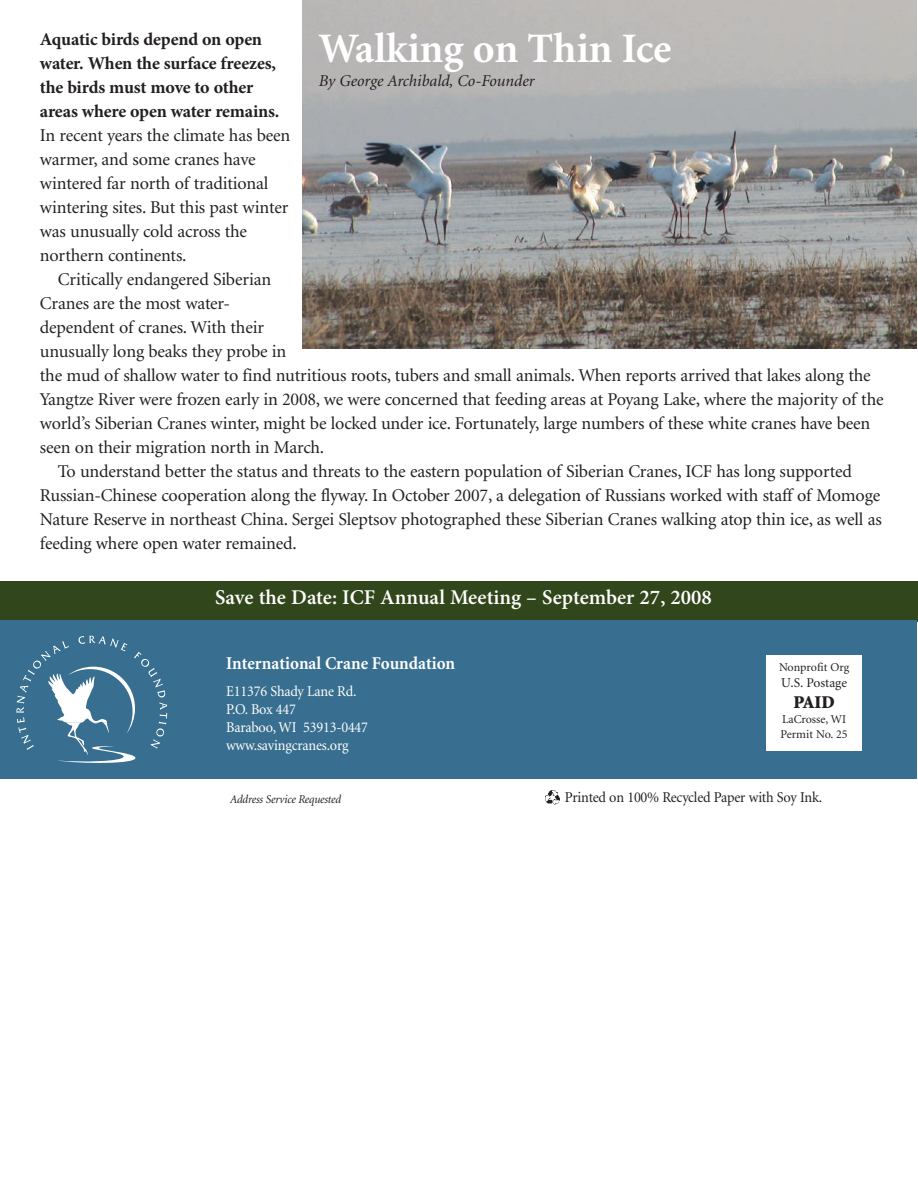
<style>
.page{position:relative;width:918px;height:1188px;background:#fff}
.page>*{position:absolute;margin:0;border:0;box-sizing:border-box;transform-origin:0 0}
.t1{font:700 42px "Minion";color:#fff}
.t2{font:600 21px "Minion Pro";color:#fff}
.t3{font:18px/24px "Minion";letter-spacing:-.01em;color:#231f20}
.t4{font:700 18px/24px "Minion Pro";letter-spacing:-.01em;color:#231f20}
.t5{font:700 18px "Minion";color:#fff;scale:.95 1}
.t6{font:900 18px "Minion";color:#231f20}
.t7{font:italic 16.5px "Minion";color:#231f20}
.t8{font:15px/18px "Minion";letter-spacing:-.015em;color:#fff;scale:.95 1}
.t9{font:15px "Minion";letter-spacing:-.015em;color:#231f20;scale:.95 1}
.t10{font:13.5px "Minion";color:#231f20}
.t11{font:12px/15px "Minion";color:#231f20}
.t12{font:italic 12px "Minion";letter-spacing:-.015em;color:#231f20;scale:.95 1}
</style>
<div class="page">
<div style="left:0;top:581px;width:918px;height:41px;background:#32461b"></div>
<div style="left:0;top:620px;width:917px;height:158px;background:#386e8f"></div>
<svg style="left:16px;top:636px;width:151px;height:128px;background:#507f9c"></svg>
<div style="left:766px;top:655px;width:96px;height:96px;background:#fff"></div>
<svg style="left:545px;top:791px;width:15px;height:13px"></svg>
<img style="left:302px;top:0;width:615px;height:349px">
<h1 class="t1" style="left:319px;top:32px;width:354px">Walking on Thin Ice</h1>
<p class="t7" style="left:319px;top:74px;width:217px">By George Archibald, Co-Founder</p>
<p class="t4" style="left:40px;top:29px;width:241px">Aquatic birds depend on open water. When the surface freezes, the birds must move to other areas where open water remains.</p>
<p class="t3" style="left:40px;top:125px;width:252px">In recent years the climate has been warmer, and some cranes have wintered far north of traditional wintering sites. But this past winter was unusually cold across the northern continents.</p>
<p class="t3" style="left:58px;top:268px;width:215px">Critically endangered Siberian</p>
<p class="t3" style="left:40px;top:292px;width:192px">Cranes are the most water-</p>
<p class="t3" style="left:40px;top:316px;width:226px">dependent of cranes. With their</p>
<p class="t3" style="left:40px;top:340px;width:248px">unusually long beaks they probe in</p>
<p class="t3" style="left:40px;top:364px;width:832px">the mud of shallow water to find nutritious roots, tubers and small animals. When reports arrived that lakes along the</p>
<p class="t3" style="left:40px;top:388px;width:845px">Yangtze River were frozen early in 2008, we were concerned that feeding areas at Poyang Lake, where the majority of the</p>
<p class="t3" style="left:40px;top:412px;width:832px">world’s Siberian Cranes winter, might be locked under ice. Fortunately, large numbers of these white cranes have been</p>
<p class="t3" style="left:40px;top:436px;width:286px">seen on their migration north in March.</p>
<p class="t3" style="left:58px;top:460px;width:795px">To understand better the status and threats to the eastern population of Siberian Cranes, ICF has long supported</p>
<p class="t3" style="left:40px;top:484px;width:842px">Russian-Chinese cooperation along the flyway. In October 2007, a delegation of Russians worked with staff of Momoge</p>
<p class="t3" style="left:40px;top:508px;width:843px">Nature Reserve in northeast China. Sergei Sleptsov photographed these Siberian Cranes walking atop thin ice, as well as</p>
<p class="t3" style="left:40px;top:532px;width:258px">feeding where open water remained.</p>
<p class="t2" style="left:215px;top:589px;width:498px">Save the Date: ICF Annual Meeting – September 27, 2008</p>
<p class="t5" style="left:226px;top:656px;width:243px">International Crane Foundation</p>
<p class="t8" style="left:226px;top:683px;width:151px">E11376 Shady Lane Rd.<br>P.O. Box 447<br>Baraboo, WI 53913-0447 www.savingcranes.org</p>
<p class="t11" style="left:779px;top:660px;width:72px">Nonprofit Org</p>
<p class="t10" style="left:781px;top:677px;width:67px">U.S. Postage</p>
<p class="t6" style="left:793px;top:695px;width:43px">PAID</p>
<p class="t11" style="left:781px;top:713px;width:69px">LaCrosse, WI<br>Permit No. 25</p>
<p class="t12" style="left:230px;top:794px;width:118px">Address Service Requested</p>
<p class="t9" style="left:565px;top:791px;width:272px">Printed on 100% Recycled Paper with Soy Ink.</p>
</div>
